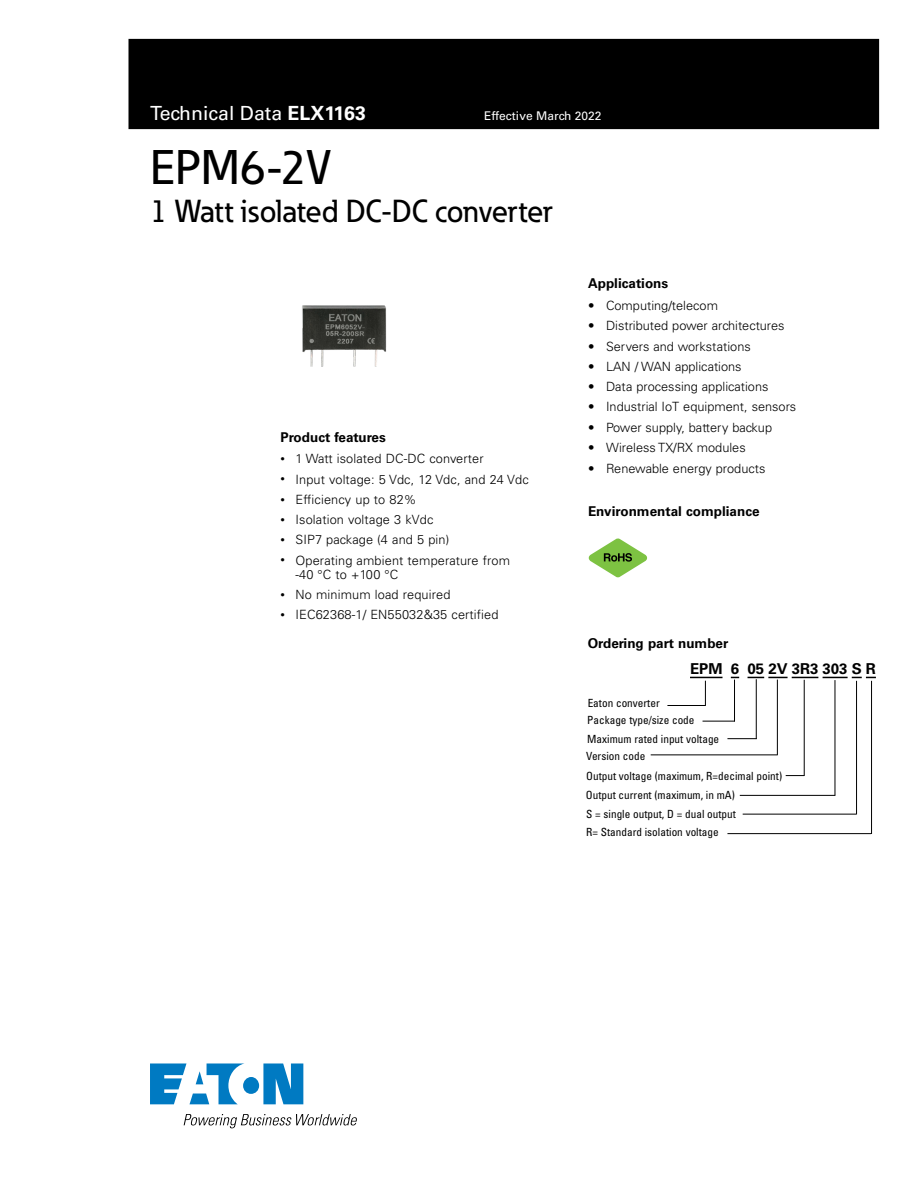
<style>
.page{position:relative;width:918px;height:1188px;background:#fff}
.page>*{position:absolute;margin:0;border:0;box-sizing:border-box;transform-origin:0 0}
._00_Product{font:500 48px "Eaton";color:#000}
._00_Product-2{font:500 31.5px "Eaton";color:#000}
.t1{font:19.5px "Univers LT Std";color:#fff}
._11_CAT_Number{font:700 15px "Univers LT Std";color:#000}
._01_Head2{font:700 13.5px "Univers LT Std";color:#000}
.t2{font:300 12.75px/14.2px "Univers LT Std";letter-spacing:.01em;color:#000}
.t3{font:300 12.75px "Univers";color:#000}
.t4{font:12px "Univers LT Std";color:#fff}
._11_CAT_Body{font:condensed 11.25px "Univers LT Std";color:#000}
.s1{font-weight:700}
.s2{font-family:"Univers";font-size:9px}
</style>
<div class="page">
<div style="left:129px;top:39px;width:750px;height:90px;background:#000"></div>
<svg style="left:150px;top:1063px;width:153px;height:41px"></svg>
<svg style="left:184px;top:1114px;width:173px;height:14px"></svg>
<svg style="left:589px;top:538px;width:58px;height:39px"></svg>
<hr style="left:690px;top:677px;width:33px;height:1px;background:#000">
<svg style="left:748px;top:677px;width:128px;height:1px"></svg>
<svg style="left:705px;top:681px;width:1px;height:24px"></svg>
<hr style="left:667px;top:705px;width:39px;height:1px;background:#000">
<hr style="left:734px;top:680px;width:1px;height:41px;background:#000">
<hr style="left:703px;top:721px;width:32px;height:1px;background:#000">
<hr style="left:777px;top:680px;width:1px;height:75px;background:#000">
<hr style="left:651px;top:754px;width:127px;height:1px;background:#000">
<hr style="left:804px;top:680px;width:1px;height:96px;background:#000">
<svg style="left:786px;top:775px;width:18px;height:1px"></svg>
<hr style="left:756px;top:679px;width:1px;height:60px;background:#000">
<hr style="left:727px;top:738px;width:30px;height:1px;background:#000">
<hr style="left:835px;top:680px;width:1px;height:115px;background:#000">
<hr style="left:740px;top:795px;width:95px;height:1px;background:#000">
<img style="left:302px;top:305px;width:85px;height:62px">
<hr style="left:856px;top:681px;width:1px;height:134px;background:#000">
<hr style="left:871px;top:681px;width:1px;height:153px;background:#000">
<hr style="left:743px;top:814px;width:113px;height:1px;background:#000">
<hr style="left:727px;top:833px;width:144px;height:1px;background:#000">
<h3 class="t1" style="left:150px;top:102px;width:218px">Technical Data <span class="s1">ELX1163</span></h3>
<p class="t4" style="left:484px;top:109px;width:119px">Effective March 2022</p>
<p class="_00_Product" style="left:150px;top:138px;width:183px">EPM6-2V</p>
<p class="_00_Product-2" style="left:150px;top:191px;width:404px">1 Watt isolated DC-DC converter</p>
<p class="_01_Head2" style="left:280px;top:429px;width:107px">Product features</p>
<p class="t2" style="left:280px;top:452px;width:205px"><span class="s2">•</span> 1 Watt isolated DC-DC converter</p>
<p class="t2" style="left:280px;top:472px;width:250px"><span class="s2">•</span> Input voltage: 5 Vdc, 12 Vdc, and 24 Vdc</p>
<p class="t2" style="left:280px;top:492px;width:138px"><span class="s2">•</span> Efficiency up to 82%</p>
<p class="t2" style="left:280px;top:512px;width:154px"><span class="s2">•</span> Isolation voltage 3 kVdc</p>
<p class="t2" style="left:280px;top:533px;width:170px"><span class="s2">•</span> SIP7 package (4 and 5 pin)</p>
<p class="t2" style="left:296px;top:553px;width:216px;text-indent:-15px"><span class="s2">•</span> Operating ambient temperature from -40 °C to +100 °C</p>
<p class="t2" style="left:280px;top:587px;width:171px"><span class="s2">•</span> No minimum load required</p>
<p class="t2" style="left:280px;top:608px;width:220px"><span class="s2">•</span> IEC62368-1/ EN55032&amp;35 certified</p>
<p class="_01_Head2" style="left:588px;top:276px;width:82px">Applications</p>
<p class="t3" style="left:588px;top:298px;width:131px">• Computing/telecom</p>
<p class="t3" style="left:588px;top:318px;width:198px">• Distributed power architectures</p>
<p class="t3" style="left:588px;top:338px;width:164px">• Servers and workstations</p>
<p class="t3" style="left:588px;top:359px;width:155px">• LAN / WAN applications</p>
<p class="t3" style="left:588px;top:379px;width:182px">• Data processing applications</p>
<p class="t2" style="left:588px;top:400px;width:210px">• Industrial IoT equipment, sensors</p>
<p class="t2" style="left:588px;top:420px;width:186px">• Power supply, battery backup</p>
<p class="t2" style="left:588px;top:440px;width:159px">• Wireless TX/RX modules</p>
<p class="t2" style="left:588px;top:461px;width:179px">• Renewable energy products</p>
<p class="_01_Head2" style="left:588px;top:504px;width:173px">Environmental compliance</p>
<p class="_01_Head2" style="left:588px;top:636px;width:142px">Ordering part number</p>
<p class="_11_CAT_Number" style="left:690px;top:660px;width:187px">EPM 6 05 2V 3R3 303 S R</p>
<p class="_11_CAT_Body" style="left:588px;top:696px;width:74px">Eaton converter</p>
<p class="_11_CAT_Body" style="left:587px;top:713px;width:109px">Package type/size code</p>
<p class="_11_CAT_Body" style="left:587px;top:732px;width:133px">Maximum rated input voltage</p>
<p class="_11_CAT_Body" style="left:586px;top:749px;width:61px">Version code</p>
<p class="_11_CAT_Body" style="left:586px;top:769px;width:197px">Output voltage (maximum, R=decimal point)</p>
<p class="_11_CAT_Body" style="left:586px;top:807px;width:151px">S = single output, D = dual output</p>
<p class="_11_CAT_Body" style="left:586px;top:825px;width:134px">R= Standard isolation voltage</p>
<p class="_11_CAT_Body" style="left:586px;top:788px;width:151px">Output current (maximum, in mA)</p>
</div>
